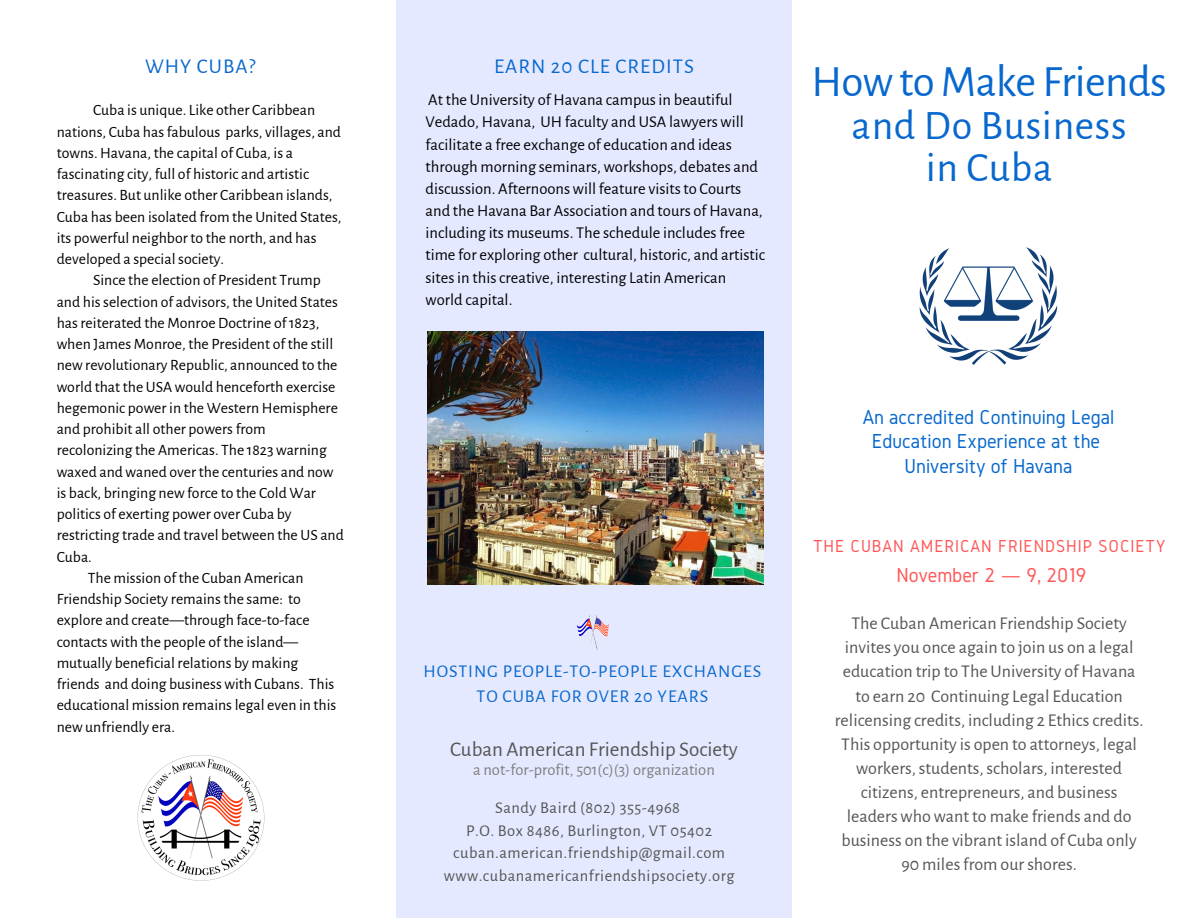
<style>
.page{position:relative;width:1188px;height:918px;background:#fff}
.page>*{position:absolute;margin:0;border:0;box-sizing:border-box;transform-origin:0 0}
.t1{font:44.85px "Alegreya Sans";letter-spacing:-.015em;color:#0868cd}
.t2{font:42px/42.8px "Alegreya Sans";letter-spacing:.015em;color:#0868cd;text-align:center}
.t3{font:21px/24.8px "Gidole";color:#0868cd;text-align:center}
.t4{font:21px "Alegreya Sans";color:#545454}
.t5{font:21px "Alegreya Sans";letter-spacing:.05em;color:#0868cd}
.t6{font:21px "Gidole";color:#ff5757}
.t7{font:18px/24px "Alegreya Sans";color:#545454;text-align:center}
.t8{font:18px/24.8px "Alegreya Sans";letter-spacing:.05em;color:#0868cd;text-align:center}
.t9{font:18px "Gidole";letter-spacing:.05em;color:#ff5757}
.t10{font:16.5px/22.2px "Alegreya Sans";color:#000}
.t11{font:16.5px/22.5px "Alegreya Sans";letter-spacing:.03em;color:#545454;text-align:center}
.t12{font:16.5px "Alegreya Sans";color:#7e7e7e}
.t13{font:15.75px/21.3px "Alegreya Sans";color:#000}
</style>
<div class="page">
<div style="left:396px;top:0;width:396px;height:918px;background:#e5e9ff"></div>
<img style="left:576px;top:615px;width:33px;height:35px">
<img style="left:427px;top:332px;width:337px;height:253px">
<img style="left:919px;top:247px;width:139px;height:118px">
<img style="left:137px;top:755px;width:128px;height:126px">
<h3 class="t5" style="left:145px;top:54px;width:112px">WHY CUBA?</h3>
<p class="t13" style="left:57px;top:100px;width:286px;text-indent:36px">Cuba is unique. Like other Caribbean nations, Cuba has fabulous parks, villages, and towns. Havana, the capital of Cuba, is a fascinating city, full of historic and artistic treasures. But unlike other Caribbean islands, Cuba has been isolated from the United States, its powerful neighbor to the north, and has developed a special society.</p>
<p class="t13" style="left:93px;top:270px;width:229px">Since the election of President Trump</p>
<p class="t13" style="left:57px;top:291px;width:283px">and his selection of advisors, the United States</p>
<p class="t13" style="left:57px;top:312px;width:264px">has reiterated the Monroe Doctrine of1823,</p>
<p class="t13" style="left:57px;top:334px;width:278px">when James Monroe, the President of the still</p>
<p class="t13" style="left:57px;top:355px;width:282px">new revolutionary Republic, announced to the</p>
<p class="t13" style="left:57px;top:376px;width:280px">world that the USA would henceforth exercise</p>
<p class="t13" style="left:57px;top:397px;width:283px">hegemonic power in the Western Hemisphere</p>
<p class="t13" style="left:57px;top:419px;width:211px">and prohibit all other powers from</p>
<p class="t13" style="left:57px;top:440px;width:272px">recolonizing the Americas. The 1823 warning</p>
<p class="t13" style="left:57px;top:461px;width:278px">waxed and waned over the centuries and now</p>
<p class="t13" style="left:57px;top:482px;width:261px">is back, bringing new force to the Cold War</p>
<p class="t13" style="left:57px;top:504px;width:236px">politics of exerting power over Cuba by</p>
<p class="t13" style="left:57px;top:525px;width:289px">restricting trade and travel between the US and</p>
<p class="t13" style="left:57px;top:546px;width:37px">Cuba.</p>
<p class="t13" style="left:88px;top:567px;width:217px">The mission of the Cuban American</p>
<p class="t13" style="left:57px;top:589px;width:246px">Friendship Society remains the same: to</p>
<p class="t13" style="left:57px;top:610px;width:254px">explore and create—through face-to-face</p>
<p class="t13" style="left:57px;top:631px;width:243px">contacts with the people of the island—</p>
<p class="t13" style="left:57px;top:652px;width:243px">mutually beneficial relations by making</p>
<p class="t13" style="left:57px;top:674px;width:279px">friends and doing business with Cubans. This</p>
<p class="t13" style="left:57px;top:695px;width:281px">educational mission remains legal even in this</p>
<p class="t13" style="left:57px;top:716px;width:120px">new unfriendly era.</p>
<h3 class="t5" style="left:494px;top:54px;width:201px">EARN 20 CLE CREDITS</h3>
<p class="t10" style="left:426px;top:89px;width:341px">At the University of Havana campus in beautiful Vedado, Havana, UH faculty and USA lawyers will facilitate a free exchange of education and ideas through morning seminars, workshops, debates and discussion. Afternoons will feature visits to Courts and the Havana Bar Association and tours of Havana, including its museums. The schedule includes free time for exploring other cultural, historic, and artistic sites in this creative, interesting Latin American world capital.</p>
<p class="t8" style="left:424px;top:659px;width:339px">HOSTING PEOPLE-TO-PEOPLE EXCHANGES<br>TO CUBA FOR OVER 20 YEARS</p>
<h3 class="t4" style="left:450px;top:737px;width:289px">Cuban American Friendship Society</h3>
<p class="t12" style="left:473px;top:760px;width:243px">a not-for-profit, 501(c)(3) organization</p>
<p class="t11" style="left:444px;top:797px;width:292px">Sandy Baird (802) 355-4968<br>P.O. Box 8486, Burlington, VT 05402 cuban.american.friendship@gmail.com www.cubanamericanfriendshipsociety.org</p>
<h1 class="t1" style="left:811px;top:55px;width:357px">HowtoMake Friends</h1>
<h2 class="t2" style="left:852px;top:105px;width:277px">and Do Business in Cuba</h2>
<h3 class="t3" style="left:863px;top:404px;width:253px">An accredited Continuing Legal<br>Education Experience at the<br>University of Havana</h3>
<p class="t9" style="left:813px;top:536px;width:354px">THE CUBAN AMERICAN FRIENDSHIP SOCIETY</p>
<h3 class="t6" style="left:897px;top:563px;width:191px">November 2 — 9, 2019</h3>
<p class="t7" style="left:835px;top:612px;width:310px">The Cuban American Friendship Society invites you once again to join us on a legal education trip to The University of Havana to earn 20 Continuing Legal Education relicensing credits, including 2 Ethics credits.<br>This opportunity is open to attorneys, legal workers, students, scholars, interested citizens, entrepreneurs, and business leaders who want to make friends and do business on the vibrant island of Cuba only 90 miles from our shores.</p>
</div>
